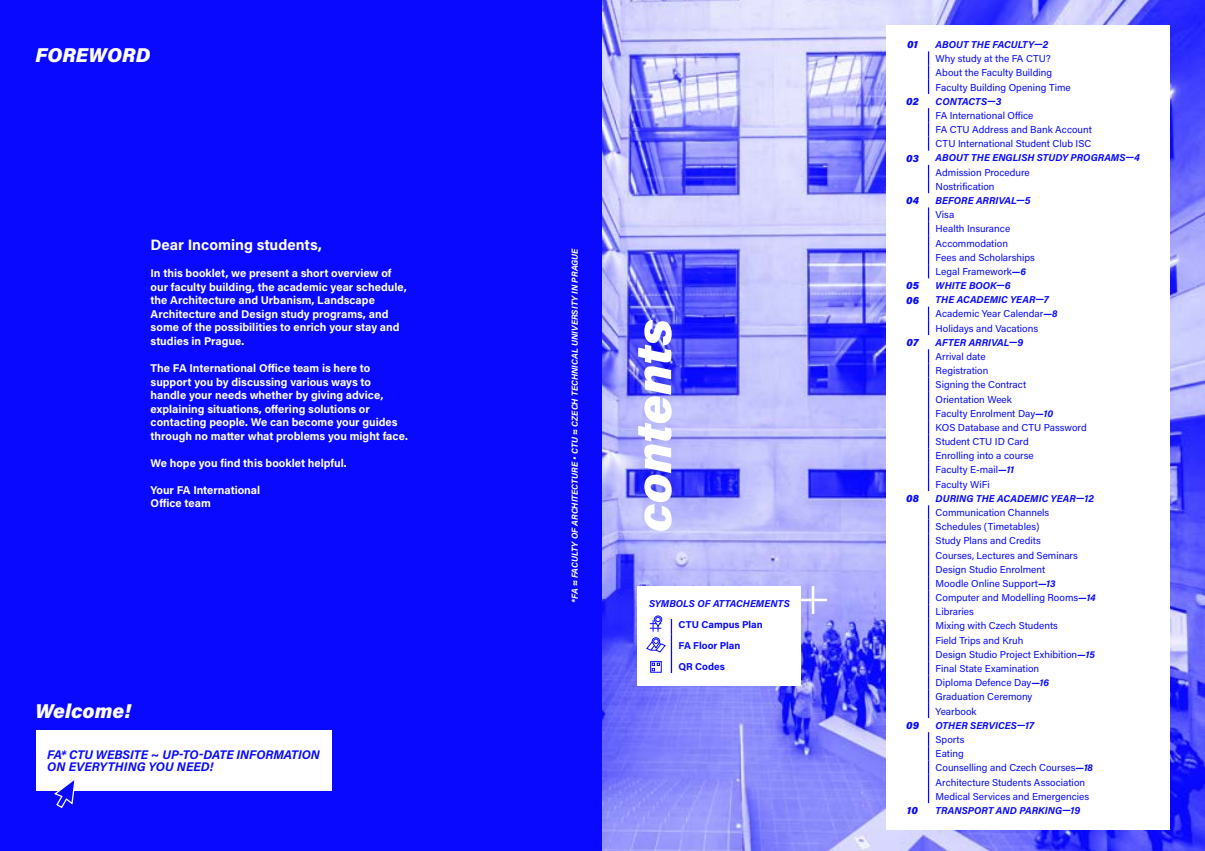
<style>
.page{position:relative;width:1205px;height:851px;background:#fff}
.page>*{position:absolute;margin:0;border:0;box-sizing:border-box;transform-origin:0 0}
.t1{font:italic 900 50px "Acumin Pro";color:#fff}
.t2{font:italic 900 20px "Acumin Pro";color:#fff}
.t3{font:700 15px "Acumin Pro";color:#fff}
.t4{font:italic 700 12.5px/12.5px "Acumin Pro";letter-spacing:-.005em;color:#0909ff}
.t5{font:700 11.25px/13.5px "Acumin Pro";color:#fff}
.t6{font:italic 900 10.62px "Acumin Pro";letter-spacing:.01em;color:#0909ff}
.t7{font:10px/14.1px "Acumin Pro";color:#0909ff}
.t8{font:italic 700 10px "Acumin Pro";letter-spacing:.005em;color:#0909ff}
.t9{font:700 10px/21.2px "Acumin Pro";color:#0909ff}
.t10{font:italic 700 8.75px "Acumin Pro";color:#fff}
.s1{font-weight:900}
.s2{font-weight:700;font-style:italic}
</style>
<div class="page">
<div style="left:0;top:0;width:602px;height:850px;background:#0909ff"></div>
<img style="left:602px;top:0;width:603px;height:850px">
<div style="left:886px;top:25px;width:283px;height:804px;background:#fff"></div>
<svg style="left:928px;top:51px;width:1px;height:43px"></svg>
<svg style="left:928px;top:108px;width:1px;height:43px"></svg>
<svg style="left:928px;top:165px;width:1px;height:28px"></svg>
<svg style="left:928px;top:207px;width:1px;height:71px"></svg>
<svg style="left:928px;top:306px;width:1px;height:29px"></svg>
<svg style="left:928px;top:349px;width:1px;height:142px"></svg>
<svg style="left:928px;top:505px;width:1px;height:213px"></svg>
<svg style="left:928px;top:732px;width:1px;height:71px"></svg>
<div style="left:37px;top:730px;width:295px;height:60px;background:#fff"></div>
<svg style="left:54px;top:780px;width:23px;height:29px"></svg>
<hr style="left:812px;top:586px;width:2px;height:28px;background:#fff">
<hr style="left:799px;top:598px;width:28px;height:3px;background:#fff">
<div style="left:638px;top:586px;width:163px;height:99px;background:#fff"></div>
<svg style="left:646px;top:615px;width:26px;height:58px"></svg>
<div style="left:668px;top:610px;width:22px;height:9px;background:#fff"></div>
<h2 class="t2" style="left:35px;top:41px;width:116px">FOREWORD</h2>
<h3 class="t3" style="left:151px;top:234px;width:173px">Dear Incoming students,</h3>
<p class="t5" style="left:151px;top:266px;width:258px">In this booklet, we present a short overview of our faculty building, the academic year schedule, the Architecture and Urbanism, Landscape Architecture and Design study programs, and some of the possibilities to enrich your stay and studies in Prague.</p>
<p class="t5" style="left:151px;top:361px;width:259px">The FA International Office team is here to support you by discussing various ways to handle your needs whether by giving advice, explaining situations, offering solutions or contacting people. We can become your guides through no matter what problems you might face.</p>
<p class="t5" style="left:151px;top:455px;width:198px">We hope you find this booklet helpful.</p>
<p class="t5" style="left:151px;top:482px;width:111px">Your FA International<br>Office team</p>
<h2 class="t2" style="left:35px;top:696px;width:97px">Welcome!</h2>
<p class="t4" style="left:47px;top:747px;width:274px">FA* CTU WEBSITE ~ UP-TO-DATE INFORMATION<br>ON EVERYTHING YOU NEED!</p>
<p class="t10" style="left:568px;top:602px;width:356px;rotate:-90deg">*FA <span class="s1">≈</span> FACULTY OF ARCHITECTURE • CTU <span class="s1">≈</span> CZECH TECHNICAL UNIVERSITY IN PRAGUE</p>
<h1 class="t1" style="left:618px;top:532px;width:215px;rotate:-90deg">contents</h1>
<p class="t8" style="left:649px;top:596px;width:142px">SYMBOLS OF ATTACHEMENTS</p>
<p class="t9" style="left:678px;top:613px;width:86px">CTU Campus Plan<br>FA Floor Plan<br>QR Codes</p>
<p class="t6" style="left:907px;top:37px;width:12px">01</p>
<p class="t8" style="left:935px;top:37px;width:114px">ABOUT THE FACULTY—2</p>
<p class="t7" style="left:935px;top:51px;width:137px">Why study at the FA CTU?<br>About the Faculty Building<br>Faculty Building Opening Time</p>
<p class="t6" style="left:906px;top:94px;width:14px">02</p>
<p class="t8" style="left:935px;top:94px;width:67px">CONTACTS—3</p>
<p class="t7" style="left:935px;top:108px;width:158px">FA International Office<br>FA CTU Address and Bank Account<br>CTU International Student Club ISC</p>
<p class="t6" style="left:906px;top:150px;width:14px">03</p>
<p class="t8" style="left:935px;top:151px;width:206px">ABOUT THE ENGLISH STUDY PROGRAMS—4</p>
<p class="t7" style="left:935px;top:165px;width:96px">Admission Procedure<br>Nostrification</p>
<p class="t6" style="left:906px;top:193px;width:14px">04</p>
<p class="t8" style="left:935px;top:193px;width:96px">BEFORE ARRIVAL—5</p>
<p class="t7" style="left:935px;top:207px;width:101px">Visa<br>Health Insurance<br>Accommodation<br>Fees and Scholarships<br>Legal Framework<span class="s2">—6</span></p>
<p class="t6" style="left:906px;top:278px;width:14px">05</p>
<p class="t8" style="left:935px;top:278px;width:77px">WHITE BOOK—6</p>
<p class="t6" style="left:906px;top:292px;width:14px">06</p>
<p class="t7" style="left:935px;top:292px;width:123px"><span class="s2">THE ACADEMIC YEAR—7<br></span>Academic Year Calendar<span class="s2">—8<br></span>Holidays and Vacations</p>
<p class="t6" style="left:906px;top:335px;width:14px">07</p>
<p class="t8" style="left:935px;top:335px;width:89px">AFTER ARRIVAL—9</p>
<p class="t7" style="left:935px;top:349px;width:153px">Arrival date<br>Registration<br>Signing the Contract<br>Orientation Week<br>Faculty Enrolment Day<span class="s2">—10<br></span>KOS Database and CTU Password<br>Student CTU ID Card<br>Enrolling into a course<br>Faculty E-mail<span class="s2">—11<br></span>Faculty WiFi</p>
<p class="t6" style="left:906px;top:490px;width:14px">08</p>
<p class="t8" style="left:935px;top:491px;width:160px">DURING THE ACADEMIC YEAR—12</p>
<p class="t7" style="left:935px;top:505px;width:162px">Communication Channels<br>Schedules (Timetables)<br>Study Plans and Credits<br>Courses, Lectures and Seminars<br>Design Studio Enrolment<br>Moodle Online Support<span class="s2">—13<br></span>Computer and Modelling Rooms<span class="s2">—14<br></span>Libraries<br>Mixing with Czech Students<br>Field Trips and Kruh<br>Design Studio Project Exhibition<span class="s2">—15<br></span>Final State Examination<br>Diploma Defence Day<span class="s2">—16<br></span>Graduation Ceremony<br>Yearbook</p>
<p class="t6" style="left:906px;top:717px;width:14px">09</p>
<p class="t8" style="left:935px;top:718px;width:100px">OTHER SERVICES—17</p>
<p class="t7" style="left:935px;top:731px;width:159px">Sports<br>Eating<br>Counselling and Czech Courses<span class="s2">—18<br></span>Architecture Students Association<br>Medical Services and Emergencies</p>
<p class="t6" style="left:907px;top:802px;width:13px">10</p>
<p class="t8" style="left:935px;top:803px;width:146px">TRANSPORT AND PARKING—19</p>
</div>
